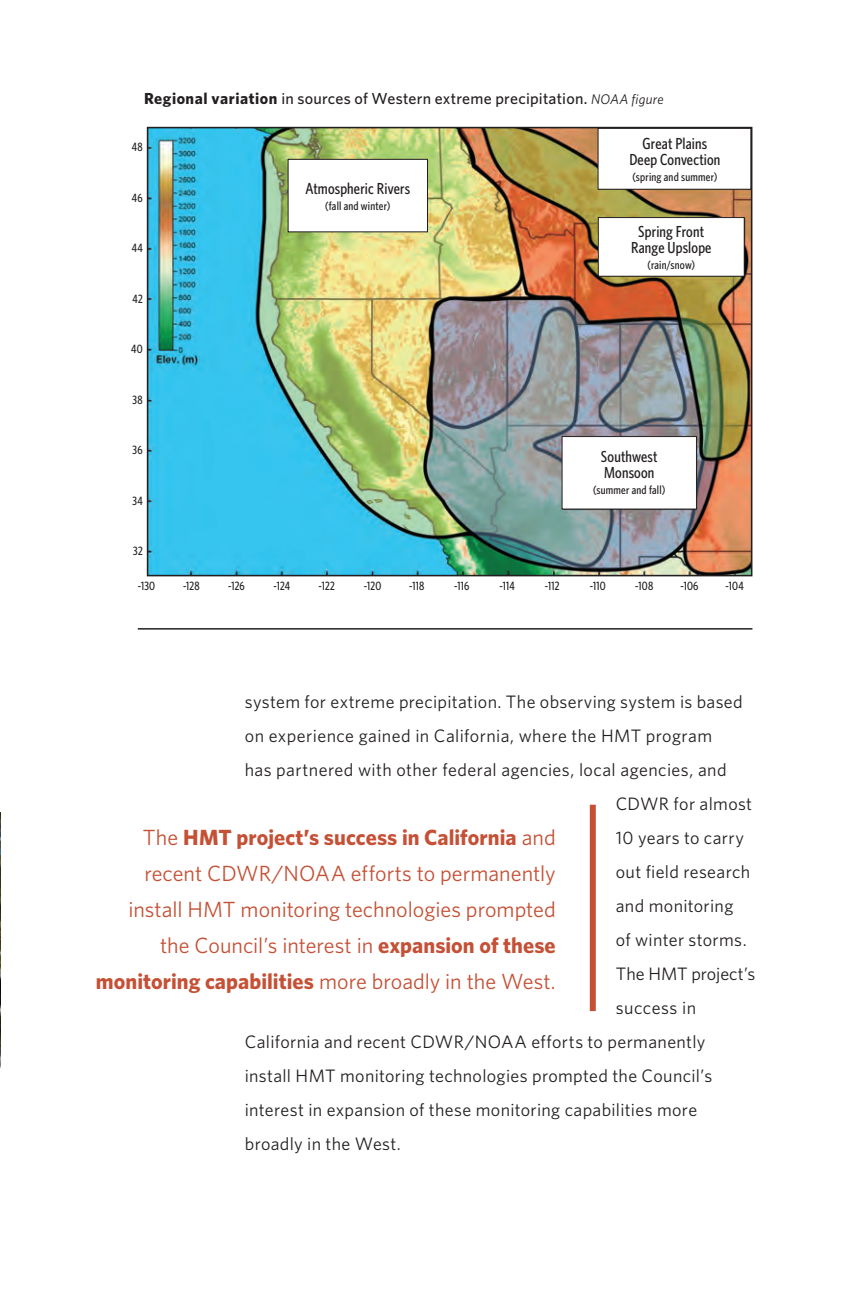
<style>
.page{position:relative;width:864px;height:1296px;background:#fff}
.page>*{position:absolute;margin:0;border:0;box-sizing:border-box;transform-origin:0 0}
.t1{font:22px/36px "Whitney";color:#c55035;text-align:right}
.t2{font:18px "Whitney";letter-spacing:.02em;color:#231f20}
.t3{font:18px "Whitney";color:#231f20}
.t4{font:500 16px/16px "Whitney Condensed";letter-spacing:.01em;color:#231f20;text-align:center}
.t5{font:500 16px "Whitney";letter-spacing:.015em;color:#231f20}
.t6{font:500 12px "Whitney Condensed";letter-spacing:.02em;color:#231f20}
.s1{font-weight:700}
.s2{font-weight:400;font-style:italic;font-size:14px}
</style>
<div class="page">
<img style="left:150px;top:130px;width:599px;height:443px">
<div style="left:147px;top:127px;width:605px;height:449px;border:2px solid #231f20"></div>
<hr style="left:138px;top:628px;width:614px;height:2px;background:#231f20">
<img style="left:0;top:812px;width:1px;height:255px">
<div style="left:590px;top:805px;width:6px;height:206px;background:#c55035"></div>
<div style="left:288px;top:159px;width:140px;height:73px;background:#fff"></div>
<div style="left:288px;top:159px;width:140px;height:73px;border:1px solid #231f20"></div>
<div style="left:598px;top:128px;width:153px;height:61px;background:#fff"></div>
<div style="left:598px;top:128px;width:153px;height:61px;border:1px solid #231f20"></div>
<div style="left:598px;top:218px;width:146px;height:58px;background:#fff"></div>
<div style="left:598px;top:217px;width:146px;height:59px;border:1px solid #231f20"></div>
<div style="left:562px;top:437px;width:134px;height:72px;background:#fff"></div>
<div style="left:562px;top:436px;width:135px;height:73px;border:1px solid #231f20"></div>
<p class="t5" style="left:144px;top:89px;width:521px"><span class="s1">Regional variation</span> in sources of Western extreme precipitation. <span class="s2">NOAA figure</span></p>
<p class="t6" style="left:132px;top:140px;width:12px">48</p>
<p class="t6" style="left:132px;top:191px;width:12px">46</p>
<p class="t6" style="left:132px;top:241px;width:13px">44</p>
<p class="t6" style="left:133px;top:292px;width:12px">42</p>
<p class="t6" style="left:131px;top:342px;width:13px">40</p>
<p class="t6" style="left:133px;top:393px;width:12px">38</p>
<p class="t6" style="left:133px;top:443px;width:12px">36</p>
<p class="t6" style="left:133px;top:494px;width:12px">34</p>
<p class="t6" style="left:133px;top:544px;width:11px">32</p>
<p class="t4" style="left:305px;top:180px;width:106px">Atmospheric Rivers</p>
<p class="t6" style="left:325px;top:199px;width:67px">(fall and winter)</p>
<p class="t4" style="left:629px;top:135px;width:92px">Great Plains<br>Deep Convection</p>
<p class="t6" style="left:632px;top:170px;width:86px">(spring and summer)</p>
<p class="t4" style="left:631px;top:223px;width:82px">Spring Front<br>Range Upslope</p>
<p class="t6" style="left:648px;top:257px;width:49px">(rain/snow)</p>
<p class="t4" style="left:601px;top:448px;width:58px;text-align:left">Southwest<br>Monsoon</p>
<p class="t6" style="left:593px;top:483px;width:74px">(summer and fall)</p>
<p class="t6" style="left:138px;top:579px;width:19px">-130</p>
<p class="t6" style="left:183px;top:579px;width:18px">-128</p>
<p class="t6" style="left:228px;top:579px;width:18px">-126</p>
<p class="t6" style="left:273px;top:579px;width:18px">-124</p>
<p class="t6" style="left:319px;top:579px;width:18px">-122</p>
<p class="t6" style="left:364px;top:579px;width:19px">-120</p>
<p class="t6" style="left:409px;top:579px;width:17px">-118</p>
<p class="t6" style="left:454px;top:579px;width:17px">-116</p>
<p class="t6" style="left:500px;top:579px;width:17px">-114</p>
<p class="t6" style="left:545px;top:579px;width:16px">-112</p>
<p class="t6" style="left:590px;top:579px;width:17px">-110</p>
<p class="t6" style="left:635px;top:579px;width:20px">-108</p>
<p class="t6" style="left:680px;top:579px;width:20px">-106</p>
<p class="t6" style="left:726px;top:579px;width:20px">-104</p>
<p class="t2" style="left:245px;top:691px;width:499px">system for extreme precipitation. The observing system is based</p>
<p class="t2" style="left:245px;top:725px;width:469px">on experience gained in California, where the HMT program</p>
<p class="t2" style="left:245px;top:759px;width:483px">has partnered with other federal agencies, local agencies, and</p>
<p class="t2" style="left:616px;top:793px;width:138px">CDWR for almost</p>
<p class="t2" style="left:616px;top:827px;width:130px">10 years to carry</p>
<p class="t2" style="left:616px;top:861px;width:136px">out field research</p>
<p class="t2" style="left:616px;top:895px;width:119px">and monitoring</p>
<p class="t2" style="left:616px;top:929px;width:132px">of winter storms.</p>
<p class="t3" style="left:616px;top:963px;width:141px">The HMT project’s</p>
<p class="t2" style="left:616px;top:997px;width:82px">success in</p>
<p class="t2" style="left:245px;top:1031px;width:462px">California and recent CDWR/NOAA efforts to permanently</p>
<p class="t2" style="left:245px;top:1065px;width:469px">install HMT monitoring technologies prompted the Council’s</p>
<p class="t2" style="left:245px;top:1099px;width:454px">interest in expansion of these monitoring capabilities more</p>
<p class="t2" style="left:245px;top:1133px;width:158px">broadly in the West.</p>
<p class="t1" style="left:96px;top:819px;width:461px">The <span class="s1">HMT project’s success in California</span> and recent CDWR/NOAA efforts to permanently install HMT monitoring technologies prompted the Council’s interest in <span class="s1">expansion of these monitoring capabilities</span> more broadly in the West.</p>
</div>
